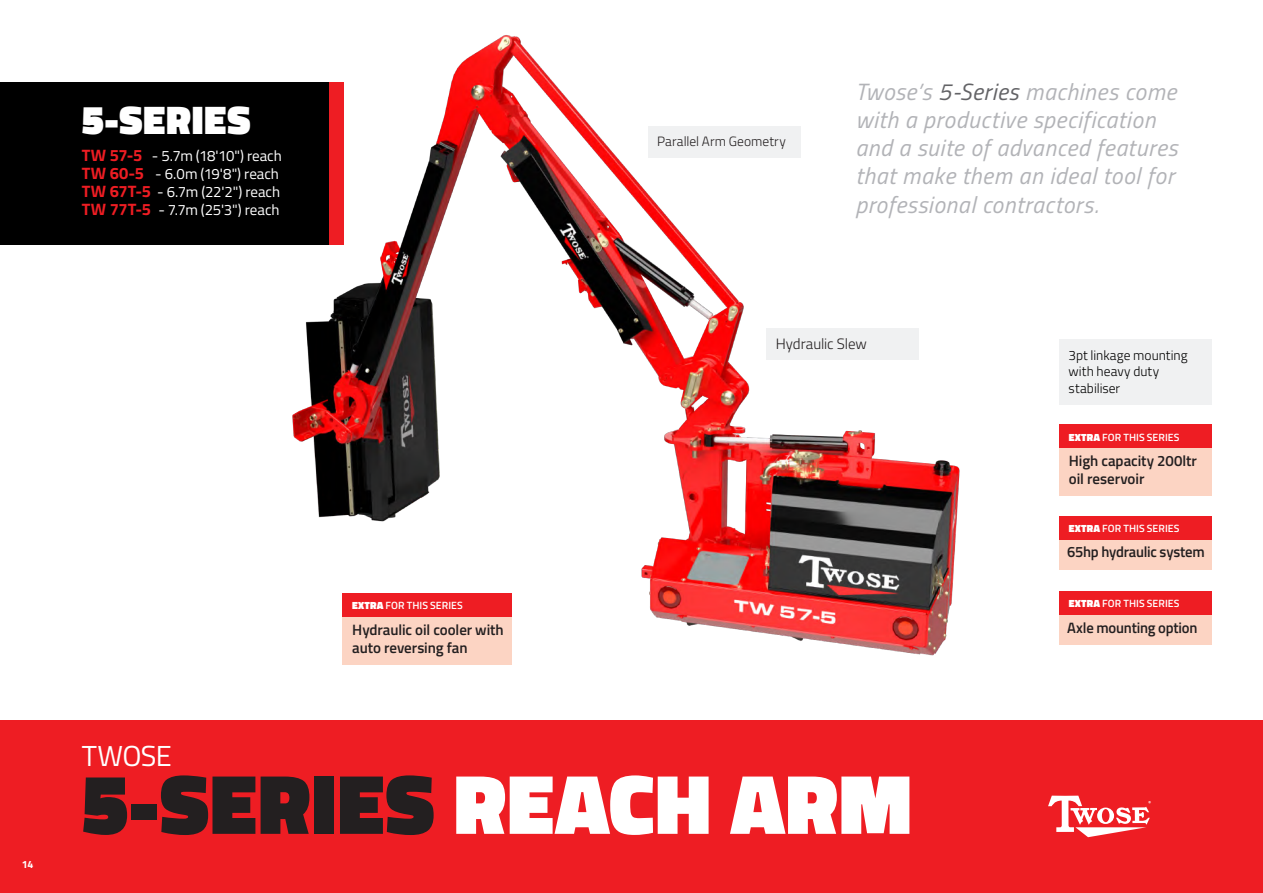
<style>
.page{position:relative;width:1263px;height:893px;background:#fff}
.page>*{position:absolute;margin:0;border:0;box-sizing:border-box;transform-origin:0 0}
.t1{font:900 85.5px "Titillium Web";letter-spacing:.01em;color:#231f20}
.t2{font:900 40.5px "Titillium Web";letter-spacing:.015em;color:#fff}
.t3{font:28.95px "Titillium Web";letter-spacing:-.025em;color:#fff}
.t4{font:italic 23.55px/28px "Titillium Web";letter-spacing:.025em;color:#b2b3b7}
.Pic_heading{font:600 15px/18px "Titillium Web";letter-spacing:-.01em;color:#231f20}
.Pic_heading-2{font:15px/18px "Titillium Web";letter-spacing:-.005em;color:#fff}
.Pic_heading-3{font:300 15px "Titillium Web";letter-spacing:-.005em;color:#231f20}
.Pic_heading-4{font:300 13.5px/16.5px "Titillium Web";color:#000}
.Pic_heading-5{font:300 13.5px "Titillium Web";letter-spacing:.005em;color:#231f20}
.Pic_heading-6{font:600 10.5px "Titillium Web";letter-spacing:.005em;color:#fff}
.t5{font:700 10.5px "Titillium Web";color:#fff}
.t6{font:900 4.2px "Titillium Web";color:#fff}
.s1{font-weight:700;font-size:16.5px;color:#ee1d23}
.s2{font-weight:900}
.s3{color:#636366}
.s4{color:#fff}
</style>
<div class="page">
<div style="left:0;top:720px;width:1263px;height:173px;background:#ee1d23"></div>
<img style="left:179px;top:35px;width:953px;height:630px">
<div style="left:0;top:83px;width:344px;height:162px;background:#ee1d23"></div>
<div style="left:0;top:83px;width:329px;height:162px;background:#000"></div>
<div style="left:1059px;top:425px;width:153px;height:71px;background:#fcd4c3"></div>
<div style="left:1059px;top:425px;width:153px;height:23px;background:#ee1d23"></div>
<div style="left:343px;top:593px;width:169px;height:72px;background:#fcd4c3"></div>
<div style="left:343px;top:593px;width:169px;height:23px;background:#ee1d23"></div>
<div style="left:1059px;top:516px;width:153px;height:53px;background:#fcd4c3"></div>
<div style="left:1059px;top:516px;width:153px;height:23px;background:#ee1d23"></div>
<div style="left:1059px;top:339px;width:153px;height:66px;background:#f0f1f2"></div>
<div style="left:766px;top:328px;width:153px;height:31px;background:#f0f1f2"></div>
<div style="left:648px;top:126px;width:152px;height:32px;background:#f0f1f2"></div>
<div style="left:1059px;top:591px;width:153px;height:53px;background:#fcd4c3"></div>
<div style="left:1059px;top:591px;width:153px;height:23px;background:#ee1d23"></div>
<svg style="left:1048px;top:796px;width:102px;height:41px"></svg>
<p class="t5" style="left:22px;top:856px;width:13px">14</p>
<p class="t2" style="left:82px;top:90px;width:170px">5-SERIES</p>
<p class="Pic_heading-2" style="left:82px;top:146px;width:201px"><span class="s1">TW 57-5</span> - 5.7m (18'10") reach<br><span class="s1">TW 60-5</span> - 6.0m (19'8") reach<br><span class="s1">TW 67T-5</span> - 6.7m (22'2") reach<br><span class="s1">TW 77T-5</span> - 7.7m (25'3") reach</p>
<p class="Pic_heading-6" style="left:352px;top:598px;width:112px"><span class="s2">EXTRA</span> FOR THIS SERIES</p>
<p class="Pic_heading" style="left:352px;top:620px;width:153px">Hydraulic oil cooler with auto reversing fan</p>
<p class="Pic_heading-5" style="left:657px;top:131px;width:130px">Parallel Arm Geometry</p>
<p class="t4" style="left:855px;top:77px;width:324px">Twose’s <span class="s3">5-Series</span> machines come with a productive specification and a suite of advanced features that make them an ideal tool for professional contractors.</p>
<p class="Pic_heading-3" style="left:776px;top:333px;width:93px">Hydraulic Slew</p>
<p class="Pic_heading-4" style="left:1068px;top:346px;width:120px">3pt linkage mounting with heavy duty stabiliser</p>
<p class="Pic_heading-6" style="left:1069px;top:429px;width:112px"><span class="s2">EXTRA</span> FOR THIS SERIES</p>
<p class="Pic_heading" style="left:1069px;top:451px;width:130px">High capacity 200ltr oil reservoir</p>
<p class="Pic_heading-6" style="left:1069px;top:520px;width:112px"><span class="s2">EXTRA</span> FOR THIS SERIES</p>
<p class="Pic_heading" style="left:1067px;top:542px;width:139px">65hp hydraulic system</p>
<p class="Pic_heading-6" style="left:1069px;top:596px;width:112px"><span class="s2">EXTRA</span> FOR THIS SERIES</p>
<p class="Pic_heading" style="left:1067px;top:618px;width:132px">Axle mounting option</p>
<p class="t3" style="left:82px;top:735px;width:92px">TWOSE</p>
<p class="t1" style="left:82px;top:741px;width:832px">5-SERIES <span class="s4">REACH ARM</span></p>
<p class="t6" style="left:1148px;top:800px;width:4px">®</p>
</div>
